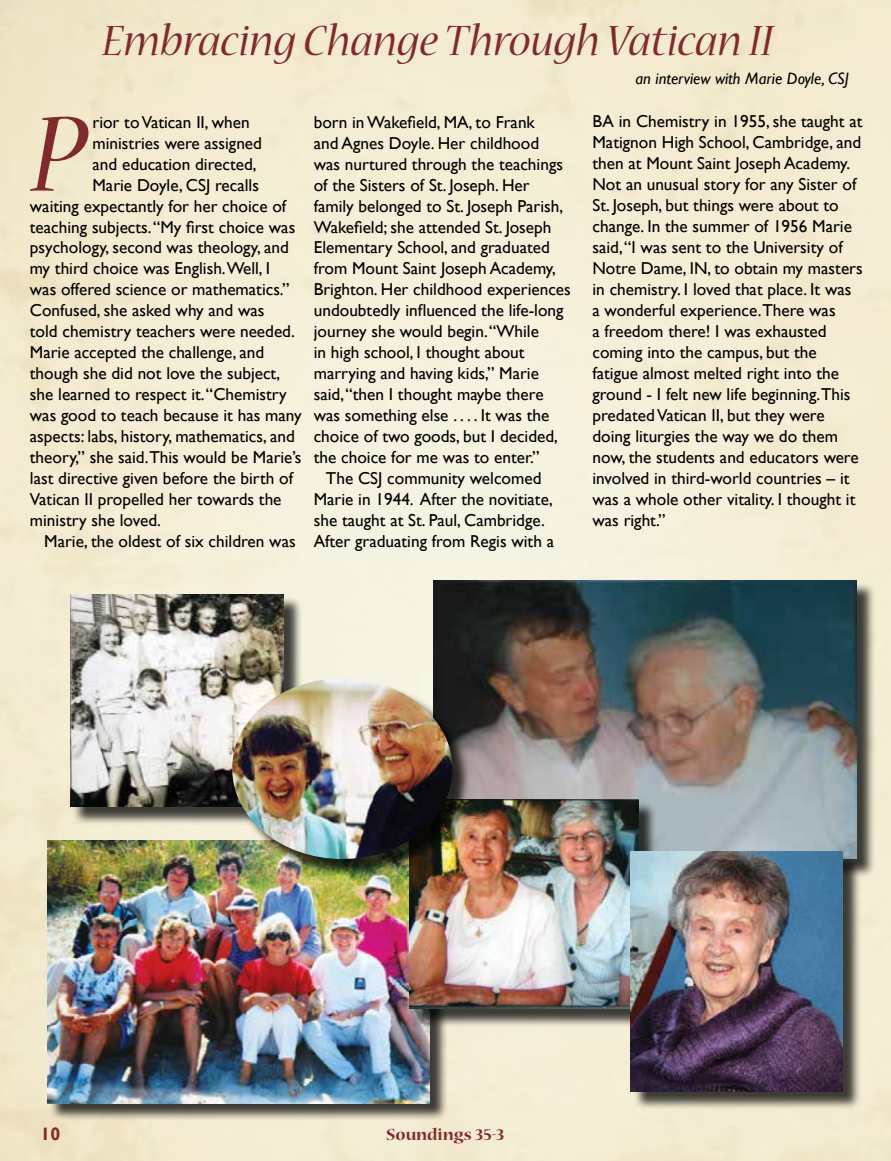
<style>
.page{position:relative;width:891px;height:1161px;background:#fff}
.page>*{position:absolute;margin:0;border:0;box-sizing:border-box;transform-origin:0 0}
.t1{font:italic 121.5px "Nueva Std";color:#812a2e}
.t2{font:italic 48px "Nueva Std";color:#812a2e}
.t3{font:700 18px "Nueva Std";color:#812a2e}
.t4{font:700 18px "Gill Sans";color:#812a2e}
.t5{font:17.25px/21px "Gill Sans";color:#000}
.t6{font:italic 16.5px "Gill Sans";color:#000}
</style>
<div class="page">
<img style="left:0;top:0;width:891px;height:1161px">
<div style="left:49px;top:843px;width:399px;height:279px;background:#000;opacity:.75"></div>
<img style="left:47px;top:840px;width:383px;height:263px">
<div style="left:436px;top:583px;width:440px;height:295px;background:#000;opacity:.75"></div>
<img style="left:434px;top:580px;width:423px;height:274px">
<div style="left:412px;top:802px;width:245px;height:225px;background:#000;opacity:.75"></div>
<img style="left:409px;top:799px;width:229px;height:210px">
<div style="left:633px;top:854px;width:229px;height:256px;background:#000;opacity:.75"></div>
<img style="left:631px;top:852px;width:212px;height:239px">
<div style="left:72px;top:596px;width:230px;height:229px;background:#000;opacity:.75"></div>
<img style="left:70px;top:594px;width:214px;height:213px">
<div style="left:234px;top:681px;width:237px;height:197px;background:#000;opacity:.75"></div>
<img style="left:232px;top:678px;width:221px;height:181px">
<h2 class="t2" style="left:102px;top:19px;width:673px">Embracing Change Through Vatican II</h2>
<h1 class="t1" style="left:30px;top:100px;width:58px">P</h1>
<p class="t5" style="left:93px;top:112px;width:159px">rior to Vatican II, when</p>
<p class="t5" style="left:93px;top:133px;width:171px">ministries were assigned</p>
<p class="t5" style="left:93px;top:154px;width:166px">and education directed,</p>
<p class="t5" style="left:93px;top:175px;width:168px">Marie Doyle, CSJ recalls</p>
<p class="t5" style="left:30px;top:196px;width:258px">waiting expectantly for her choice of</p>
<p class="t5" style="left:30px;top:217px;width:267px">teaching subjects. “My first choice was</p>
<p class="t5" style="left:30px;top:238px;width:260px">psychology, second was theology, and</p>
<p class="t5" style="left:30px;top:259px;width:242px">my third choice was English.Well, I</p>
<p class="t5" style="left:30px;top:280px;width:261px">was offered science or mathematics.”</p>
<p class="t5" style="left:30px;top:300px;width:236px">Confused, she asked why and was</p>
<p class="t5" style="left:30px;top:321px;width:266px">told chemistry teachers were needed.</p>
<p class="t5" style="left:30px;top:342px;width:236px">Marie accepted the challenge, and</p>
<p class="t5" style="left:30px;top:363px;width:252px">though she did not love the subject,</p>
<p class="t5" style="left:30px;top:384px;width:258px">she learned to respect it. “Chemistry</p>
<p class="t5" style="left:30px;top:405px;width:273px">was good to teach because it has many</p>
<p class="t5" style="left:30px;top:426px;width:266px">aspects: labs, history, mathematics, and</p>
<p class="t5" style="left:30px;top:447px;width:273px">theory,” she said.This would be Marie’s</p>
<p class="t5" style="left:30px;top:468px;width:265px">last directive given before the birth of</p>
<p class="t5" style="left:30px;top:489px;width:253px">Vatican II propelled her towards the</p>
<p class="t5" style="left:30px;top:510px;width:133px">ministry she loved.</p>
<p class="t5" style="left:44px;top:531px;width:253px">Marie, the oldest of six children was</p>
<p class="t5" style="left:314px;top:112px;width:223px">born in Wakefield, MA, to Frank</p>
<p class="t5" style="left:314px;top:133px;width:227px">and Agnes Doyle. Her childhood</p>
<p class="t5" style="left:314px;top:154px;width:251px">was nurtured through the teachings</p>
<p class="t5" style="left:314px;top:175px;width:217px">of the Sisters of St. Joseph. Her</p>
<p class="t5" style="left:314px;top:196px;width:251px">family belonged to St. Joseph Parish,</p>
<p class="t5" style="left:314px;top:217px;width:239px">Wakefield; she attended St. Joseph</p>
<p class="t5" style="left:314px;top:238px;width:238px">Elementary School, and graduated</p>
<p class="t5" style="left:314px;top:259px;width:244px">from Mount Saint Joseph Academy,</p>
<p class="t5" style="left:314px;top:280px;width:259px">Brighton. Her childhood experiences</p>
<p class="t5" style="left:314px;top:300px;width:251px">undoubtedly influenced the life-long</p>
<p class="t5" style="left:314px;top:321px;width:227px">journey she would begin. “While</p>
<p class="t5" style="left:314px;top:342px;width:212px">in high school, I thought about</p>
<p class="t5" style="left:314px;top:363px;width:227px">marrying and having kids,” Marie</p>
<p class="t5" style="left:314px;top:384px;width:231px">said, “then I thought maybe there</p>
<p class="t5" style="left:314px;top:405px;width:237px">was something else . . . . It was the</p>
<p class="t5" style="left:314px;top:426px;width:246px">choice of two goods, but I decided,</p>
<p class="t5" style="left:314px;top:447px;width:227px">the choice for me was to enter.”</p>
<p class="t5" style="left:326px;top:468px;width:217px">The CSJ community welcomed</p>
<p class="t5" style="left:314px;top:489px;width:241px">Marie in 1944. After the novitiate,</p>
<p class="t5" style="left:314px;top:510px;width:233px">she taught at St. Paul, Cambridge.</p>
<p class="t5" style="left:314px;top:531px;width:242px">After graduating from Regis with a</p>
<p class="t6" style="left:636px;top:69px;width:215px">an interview with Marie Doyle, CSJ</p>
<p class="t5" style="left:592px;top:111px;width:272px">BA in Chemistry in 1955, she taught at Matignon High School, Cambridge, and then at Mount Saint Joseph Academy.<br>Not an unusual story for any Sister of St. Joseph, but things were about to change. In the summer of 1956 Marie said, “I was sent to the University of Notre Dame, IN, to obtain my masters in chemistry. I loved that place. It was a wonderful experience.There was<br>a freedom there! I was exhausted coming into the campus, but the fatigue almost melted right into the ground - I felt new life beginning.This predated Vatican II, but they were doing liturgies the way we do them now, the students and educators were involved in third-world countries – it was a whole other vitality. I thought it was right.”</p>
<p class="t4" style="left:40px;top:1123px;width:21px">10</p>
<p class="t3" style="left:386px;top:1126px;width:120px">Soundings 35-3</p>
</div>
